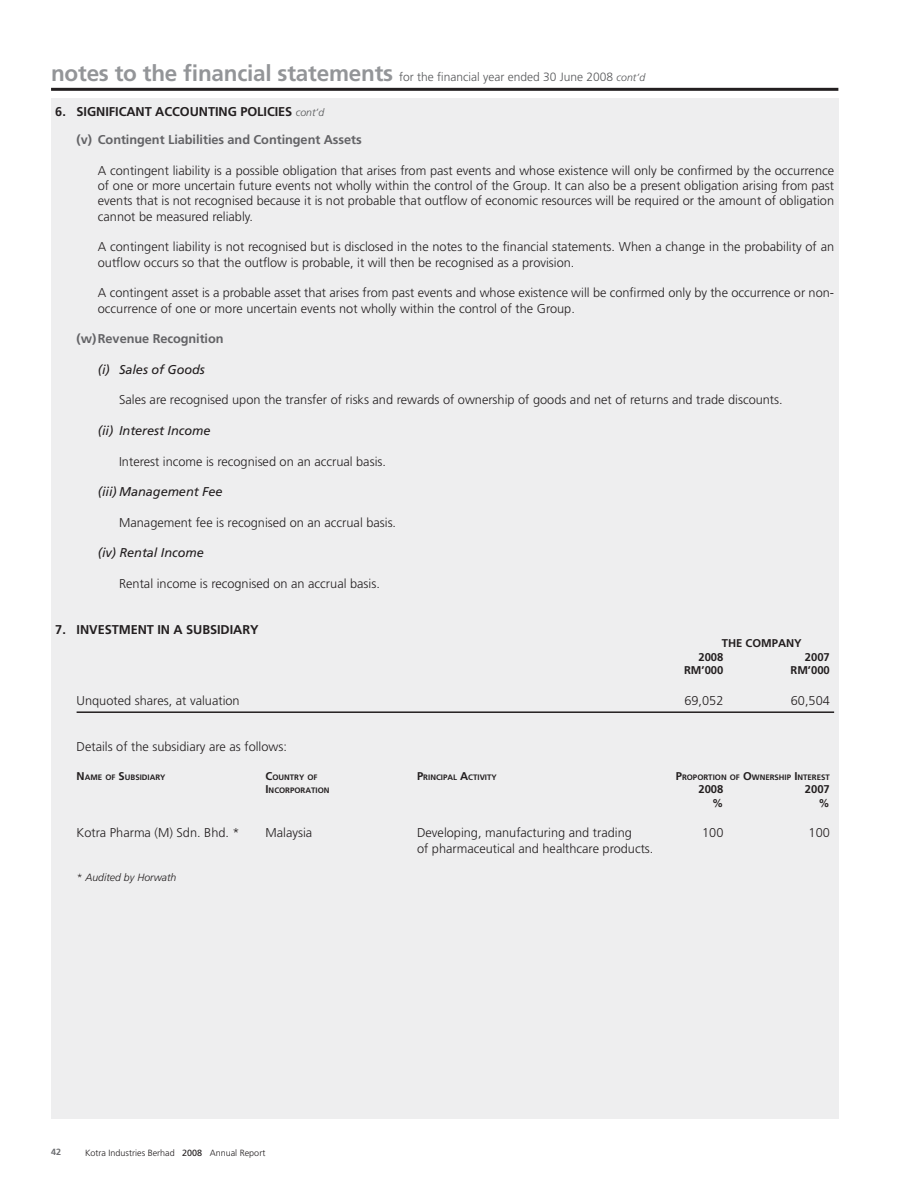
<style>
.page{position:relative;width:915px;height:1191px;background:#fff}
.page>*{position:absolute;margin:0;border:0;box-sizing:border-box;transform-origin:0 0}
.t1{font:300 12.75px/15.3px "Frutiger";color:#231f20}
.t2{font:700 12.75px/27.9px "Frutiger";letter-spacing:-.005em;color:#636366}
.t3{font:italic 12.75px "Frutiger";letter-spacing:-.005em;color:#231f20}
.t4{font:700 12.75px "Frutiger";letter-spacing:-.005em;color:#231f20}
.t5{font:300 12px "Frutiger";color:#57585a}
.t6{font:700 11.25px/13.5px "Frutiger";color:#231f20}
.t7{font:italic 300 10.5px "Frutiger";color:#231f20}
.t8{font:300 9px "Frutiger";color:#231f20}
.t9{font:700 9px "Frutiger";color:#6c6d70}
.t10{font:700 7.8px "Frutiger";color:#231f20}
.s1{font-weight:700;font-size:22.5px;color:#939598}
.s2{font-style:italic;font-size:10.5px}
.s3{color:#231f20}
.s4{font-weight:300;font-style:italic;font-size:10.5px;color:#57585a}
.s5{font-size:11.25px}
.s6{font-weight:400}
</style>
<div class="page">
<hr style="left:51px;top:88px;width:787px;height:3px;background:#231f20">
<div style="left:51px;top:98px;width:787px;height:1020px;background:#eeeeef"></div>
<hr style="left:77px;top:711px;width:756px;height:2px;background:#231f20">
<p class="t5" style="left:51px;top:72px;width:595px"><span class="s1">notes to the financial statements</span> for the financial year ended 30 June 2008 <span class="s2">cont’d</span></p>
<p class="t2" style="left:77px;top:99px;width:286px;text-indent:-21px"><span class="s3">6. SIGNIFICANT ACCOUNTING POLICIES</span> <span class="s4">cont’d<br></span>(v) Contingent Liabilities and Contingent Assets</p>
<p class="t1" style="left:98px;top:164px;width:737px;text-align:justify">A contingent liability is a possible obligation that arises from past events and whose existence will only be confirmed by the occurrence of one or more uncertain future events not wholly within the control of the Group. It can also be a present obligation arising from past events that is not recognised because it is not probable that outflow of economic resources will be required or the amount of obligation cannot be measured reliably.</p>
<p class="t1" style="left:98px;top:240px;width:737px">A contingent liability is not recognised but is disclosed in the notes to the financial statements. When a change in the probability of an outflow occurs so that the outflow is probable, it will then be recognised as a provision.</p>
<p class="t1" style="left:98px;top:286px;width:737px">A contingent asset is a probable asset that arises from past events and whose existence will be confirmed only by the occurrence or non&shy;occurrence of one or more uncertain events not wholly within the control of the Group.</p>
<p class="t2" style="left:77px;top:326px;width:148px">(w) Revenue Recognition</p>
<p class="t3" style="left:98px;top:364px;width:108px">(i) Sales of Goods</p>
<p class="t1" style="left:119px;top:393px;width:664px">Sales are recognised upon the transfer of risks and rewards of ownership of goods and net of returns and trade discounts.</p>
<p class="t3" style="left:98px;top:425px;width:114px">(ii) Interest Income</p>
<p class="t1" style="left:119px;top:454px;width:268px">Interest income is recognised on an accrual basis.</p>
<p class="t3" style="left:98px;top:486px;width:126px">(iii) Management Fee</p>
<p class="t1" style="left:119px;top:516px;width:278px">Management fee is recognised on an accrual basis.</p>
<p class="t3" style="left:98px;top:548px;width:107px">(iv) Rental Income</p>
<p class="t1" style="left:119px;top:577px;width:262px">Rental income is recognised on an accrual basis.</p>
<p class="t4" style="left:55px;top:624px;width:205px">7. INVESTMENT IN A SUBSIDIARY</p>
<p class="t6" style="left:698px;top:637px;width:105px;text-indent:23px">THE COMPANY<br>2008</p>
<p class="t6" style="left:804px;top:651px;width:27px">2007</p>
<p class="t6" style="left:683px;top:664px;width:41px">RM’000</p>
<p class="t6" style="left:790px;top:664px;width:41px">RM’000</p>
<p class="t1" style="left:77px;top:694px;width:164px">Unquoted shares, at valuation</p>
<p class="t1" style="left:684px;top:694px;width:40px">69,052</p>
<p class="t1" style="left:790px;top:694px;width:40px">60,504</p>
<p class="t1" style="left:77px;top:740px;width:212px">Details of the subsidiary are as follows:</p>
<p class="t10" style="left:77px;top:774px;width:90px"><span class="s5">N</span>AME OF <span class="s5">S</span>UBSIDIARY</p>
<p class="t10" style="left:265px;top:774px;width:54px"><span class="s5">C</span>OUNTRY OF</p>
<p class="t10" style="left:417px;top:774px;width:81px"><span class="s5">P</span>RINCIPAL <span class="s5">A</span>CTIVITY</p>
<p class="t10" style="left:675px;top:774px;width:155px"><span class="s5">P</span>ROPORTION OF <span class="s5">O</span>WNERSHIP <span class="s5">I</span>NTEREST</p>
<p class="t10" style="left:265px;top:787px;width:65px"><span class="s5">I</span>NCORPORATION</p>
<p class="t6" style="left:698px;top:783px;width:27px">2008</p>
<p class="t6" style="left:804px;top:783px;width:27px">2007</p>
<p class="t6" style="left:712px;top:797px;width:13px">%</p>
<p class="t6" style="left:818px;top:797px;width:13px">%</p>
<p class="t1" style="left:77px;top:826px;width:164px">Kotra Pharma (M) Sdn. Bhd. *</p>
<p class="t1" style="left:265px;top:826px;width:48px">Malaysia</p>
<p class="t1" style="left:417px;top:826px;width:216px">Developing, manufacturing and trading</p>
<p class="t1" style="left:702px;top:826px;width:23px">100</p>
<p class="t1" style="left:808px;top:826px;width:23px">100</p>
<p class="t1" style="left:417px;top:841px;width:238px">of pharmaceutical and healthcare products.</p>
<p class="t7" style="left:77px;top:872px;width:101px">* Audited by Horwath</p>
<p class="t9" style="left:51px;top:1148px;width:12px">42</p>
<p class="t8" style="left:85px;top:1149px;width:182px">Kotra Industries Berhad <span class="s6">2008</span> Annual Report</p>
</div>
